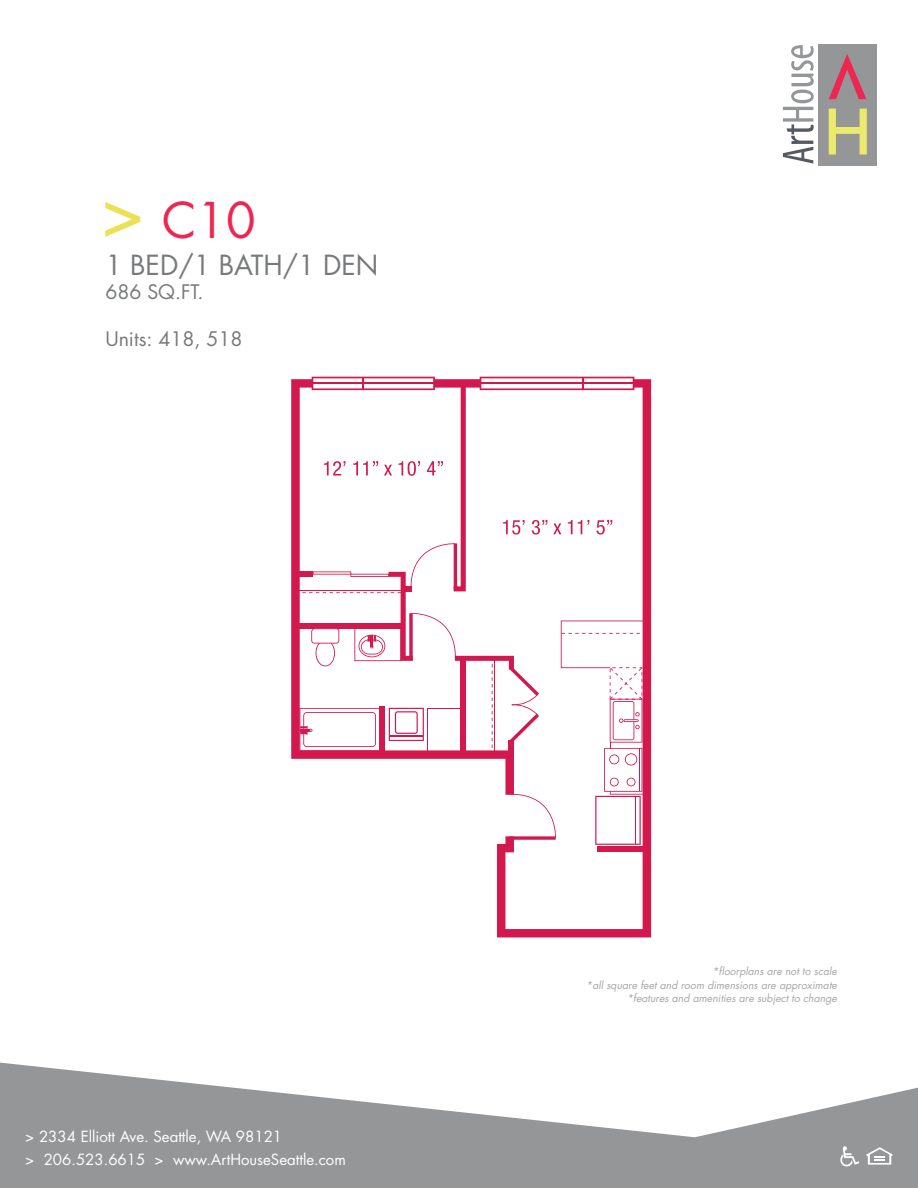
<style>
.page{position:relative;width:918px;height:1188px;background:#fff}
.page>*{position:absolute;margin:0;border:0;box-sizing:border-box;transform-origin:0 0}
.t1{font:48px "Futura Std";color:#ee2752}
.t2{font:27px "Futura Std";color:#77797b}
.t3{font:19.5px "Futura Std";color:#77797b}
.t4{font:15px "Futura Std";color:#fff}
.t5{font:italic 10.5px "Futura Std";color:#a8a6a7}
.s1{font-size:72px;color:#ece055}
</style>
<div class="page">
<svg style="left:0;top:1063px;width:918px;height:125px;fill:#949698"></svg>
<svg style="left:840px;top:1146px;width:19px;height:21px"></svg>
<svg style="left:866px;top:1147px;width:27px;height:18px"></svg>
<div style="left:818px;top:44px;width:58px;height:121px;background:#949698"></div>
<svg style="left:829px;top:109px;width:38px;height:45px"></svg>
<svg style="left:829px;top:54px;width:37px;height:45px"></svg>
<svg style="left:783px;top:45px;width:31px;height:119px"></svg>
<svg style="left:291px;top:379px;width:360px;height:558px"></svg>
<div style="left:598px;top:847px;width:49px;height:5px;background:#d2184d"></div>
<svg style="left:295px;top:377px;width:352px;height:468px"></svg>
<p class="t1" style="left:101px;top:189px;width:156px"><span class="s1">&gt;</span> C10</p>
<p class="t2" style="left:105px;top:248px;width:274px">1 BED/1 BATH/1 DEN</p>
<p class="t3" style="left:105px;top:279px;width:100px">686 SQ.FT.</p>
<p class="t3" style="left:105px;top:326px;width:139px">Units: 418, 518</p>
<p class="t4" style="left:25px;top:1127px;width:258px">&gt; 2334 Elliott Ave. Seattle, WA 98121</p>
<p class="t4" style="left:25px;top:1150px;width:322px">&gt; 206.523.6615 &gt; www.ArtHouseSeattle.com</p>
<p class="t5" style="left:713px;top:964px;width:126px">*floorplans are not to scale</p>
<p class="t5" style="left:586px;top:978px;width:252px">*all square feet and room dimensions are approximate</p>
<p class="t5" style="left:627px;top:991px;width:211px">*features and amenities are subject to change</p>
</div>
